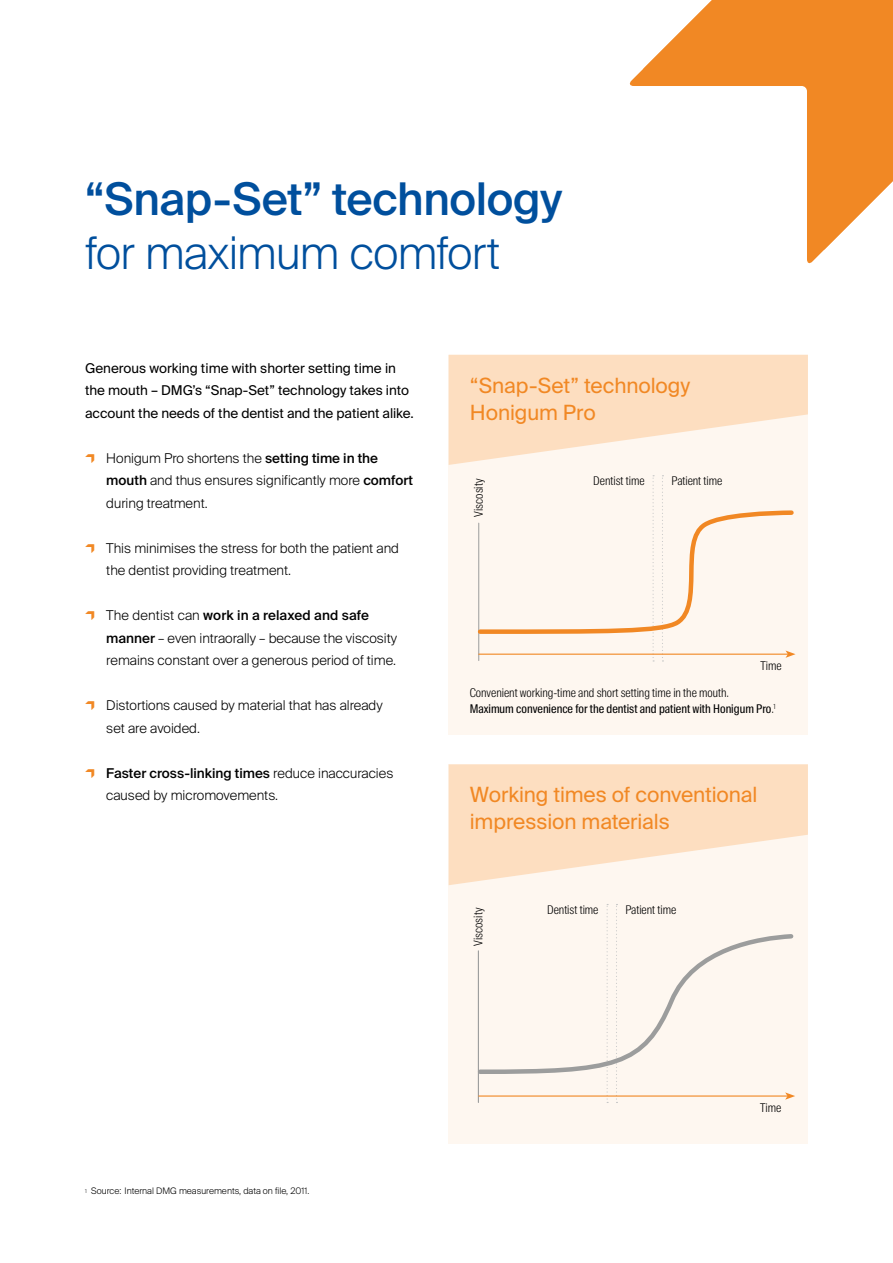
<style>
.page{position:relative;width:893px;height:1263px;background:#fff}
.page>*{position:absolute;margin:0;border:0;box-sizing:border-box;transform-origin:0 0}
.t1{font:500 45px "Suisse Intl";letter-spacing:-.01em;color:#004f9d}
.t2{font:300 45px "Suisse Intl";letter-spacing:-.015em;color:#004f9d}
.t3{font:21px/27px "Suisse Intl";letter-spacing:-.005em;color:#f18824}
.t4{font:300 13.5px/22.5px "Suisse Intl";color:#000}
.t5{font:13.5px/22.5px "Suisse Intl";letter-spacing:-.005em;color:#000}
.t6{font:12px/16.5px "Suisse Intl Cond";color:#000}
.t7{font:300 12px "Suisse Intl Cond";color:#000}
.t8{font:300 9px "Suisse Intl";color:#000}
.s1{color:#f18824}
.s2{font-weight:500}
.s3{font-weight:300}
</style>
<div class="page">
<div style="left:449px;top:355px;width:359px;height:380px;background:#fef7f0"></div>
<svg style="left:449px;top:354px;width:359px;height:111px;fill:#fddec0"></svg>
<svg style="left:477px;top:475px;width:319px;height:186px"></svg>
<div style="left:449px;top:764px;width:359px;height:380px;background:#fef7f0"></div>
<svg style="left:449px;top:764px;width:359px;height:121px;fill:#fddec0"></svg>
<hr style="left:478px;top:951px;width:1px;height:151px;background:#9c9d9d">
<svg style="left:616px;top:904px;width:1px;height:199px"></svg>
<svg style="left:607px;top:904px;width:1px;height:199px"></svg>
<hr style="left:479px;top:1095px;width:308px;height:1px;background:#f18824">
<svg style="left:785px;top:1092px;width:10px;height:8px"></svg>
<svg style="left:477px;top:931px;width:317px;height:145px"></svg>
<svg style="left:629px;top:0;width:264px;height:264px"></svg>
<h1 class="t1" style="left:85px;top:173px;width:479px">“Snap-Set” technology</h1>
<h1 class="t2" style="left:85px;top:227px;width:417px">for maximum comfort</h1>
<p class="t5" style="left:85px;top:357px;width:330px">Generous working time with shorter setting time in the mouth – DMG’s “Snap-Set” technology takes into account the needs of the dentist and the patient alike.</p>
<p class="t4" style="left:106px;top:447px;width:308px;text-indent:-21px"><span class="s1">•</span> Honigum Pro shortens the <span class="s2">setting time in the mouth</span> and thus ensures significantly more <span class="s2">comfort </span>during treatment.</p>
<p class="t4" style="left:106px;top:537px;width:294px;text-indent:-21px"><span class="s1">•</span> This minimises the stress for both the patient and the dentist providing treatment.</p>
<p class="t4" style="left:106px;top:604px;width:292px;text-indent:-21px"><span class="s1">•</span> The dentist can <span class="s2">work in a relaxed and safe manner</span> – even intraorally – because the viscosity remains constant over a generous period of time.</p>
<p class="t4" style="left:106px;top:694px;width:278px;text-indent:-21px"><span class="s1">•</span> Distortions caused by material that has already set are avoided.</p>
<p class="t4" style="left:106px;top:762px;width:289px;text-indent:-21px"><span class="s1">•</span> <span class="s2">Faster cross-linking times</span> reduce inaccuracies caused by micromovements.</p>
<h2 class="t3" style="left:470px;top:372px;width:222px">“Snap-Set” technology<br>Honigum Pro</h2>
<p class="t7" style="left:471px;top:517px;width:40px;rotate:-90deg">Viscosity</p>
<p class="t7" style="left:593px;top:473px;width:53px">Dentist time</p>
<p class="t7" style="left:671px;top:473px;width:52px">Patient time</p>
<p class="t7" style="left:760px;top:659px;width:23px">Time</p>
<p class="t6" style="left:470px;top:684px;width:307px"><span class="s3">Convenient working-time and short setting time in the mouth.<br></span>Maximum convenience for the dentist and patient with Honigum Pro<span class="s3">.</span><sup>1</sup></p>
<h2 class="t3" style="left:470px;top:781px;width:289px">Working times of conventional impression materials</h2>
<p class="t7" style="left:471px;top:946px;width:40px;rotate:-90deg">Viscosity</p>
<p class="t7" style="left:547px;top:903px;width:53px">Dentist time</p>
<p class="t7" style="left:625px;top:903px;width:52px">Patient time</p>
<p class="t8" style="left:85px;top:1186px;width:226px"><sup>1</sup> Source: Internal DMG measurements, data on file, 2011.</p>
<p class="t7" style="left:760px;top:1100px;width:23px">Time</p>
</div>
